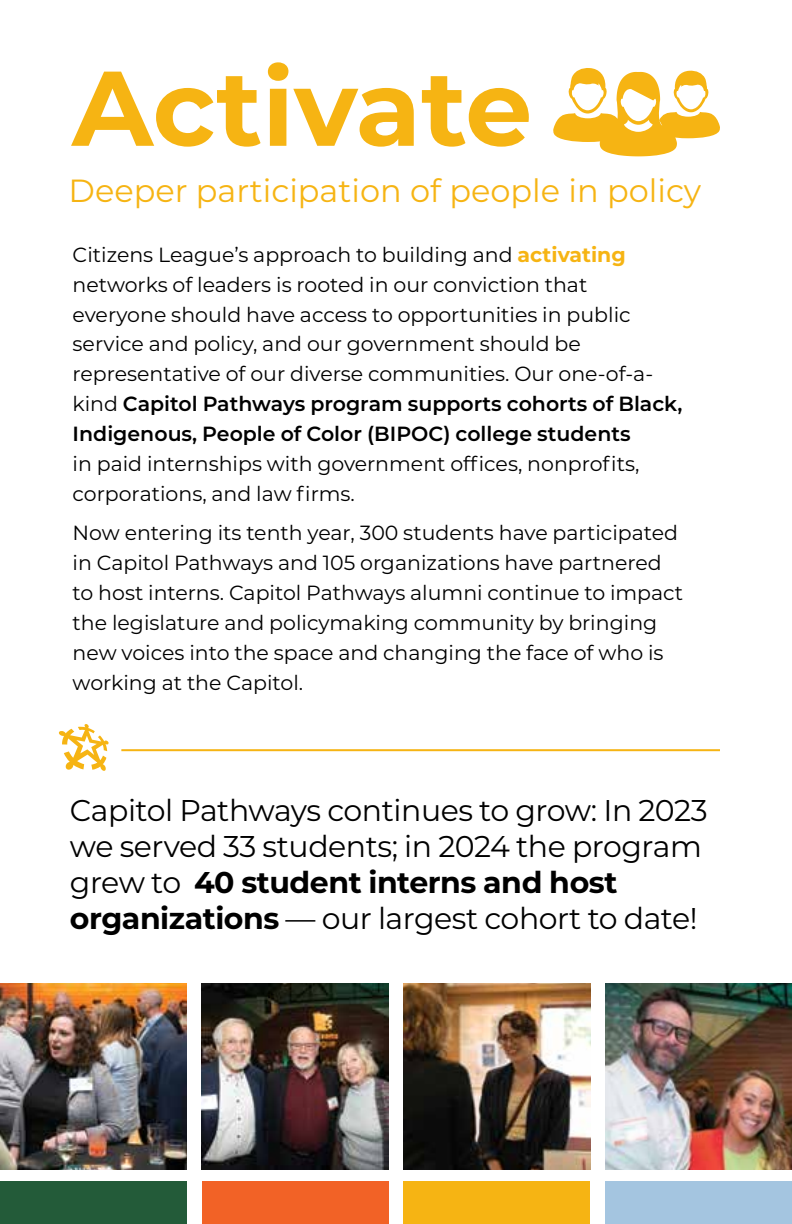
<style>
.page{position:relative;width:792px;height:1224px;background:#fff}
.page>*{position:absolute;margin:0;border:0;box-sizing:border-box;transform-origin:0 0}
.t1{font:700 106px "Montserrat";color:#f6b413}
.t2{font:32px "Montserrat";color:#f6b413}
.t3{font:30px/36px "Montserrat";letter-spacing:-.015em;color:#000}
.t4{font:20.4px/30px "Montserrat";color:#000}
.s1{font-weight:700;color:#f6b413}
.s2{font-weight:600}
.s3{font-weight:700}
</style>
<div class="page">
<img style="left:202px;top:984px;width:186px;height:186px">
<img style="left:404px;top:984px;width:186px;height:186px">
<div style="left:202px;top:1181px;width:186px;height:43px;background:#f26226"></div>
<div style="left:404px;top:1181px;width:186px;height:43px;background:#f6b413"></div>
<img style="left:0;top:984px;width:187px;height:186px">
<div style="left:605px;top:1181px;width:187px;height:43px;background:#a4c5e0"></div>
<div style="left:0;top:1181px;width:187px;height:43px;background:#235b39"></div>
<hr style="left:121px;top:749px;width:599px;height:2px;background:#f6b413">
<svg style="left:58px;top:724px;width:51px;height:47px"></svg>
<svg style="left:553px;top:68px;width:167px;height:88px"></svg>
<img style="left:605px;top:984px;width:187px;height:186px">
<h1 class="t1" style="left:72px;top:32px;width:462px">Activate</h1>
<h2 class="t2" style="left:69px;top:169px;width:634px">Deeper participation of people in policy</h2>
<p class="t4" style="left:73px;top:239px;width:611px">Citizens League’s approach to building and <span class="s1">activating </span>networks of leaders is rooted in our conviction that everyone should have access to opportunities in public service and policy, and our government should be representative of our diverse communities. Our one-of-a&shy;kind <span class="s2">Capitol Pathways program supports cohorts of Black, Indigenous, People of Color (BIPOC) college students</span></p>
<p class="t4" style="left:73px;top:449px;width:568px">in paid internships with government offices, nonprofits, corporations, and law firms.</p>
<p class="t4" style="left:73px;top:517px;width:612px">Now entering its tenth year, 300 students have participated in Capitol Pathways and 105 organizations have partnered to host interns. Capitol Pathways alumni continue to impact the legislature and policymaking community by bringing new voices into the space and changing the face of who is working at the Capitol.</p>
<h3 class="t3" style="left:70px;top:791px;width:639px">Capitol Pathways continues to grow: In 2023 we served 33 students; in 2024 the program grew to <span class="s3">40 student interns and host organizations</span> — our largest cohort to date!</h3>
</div>
